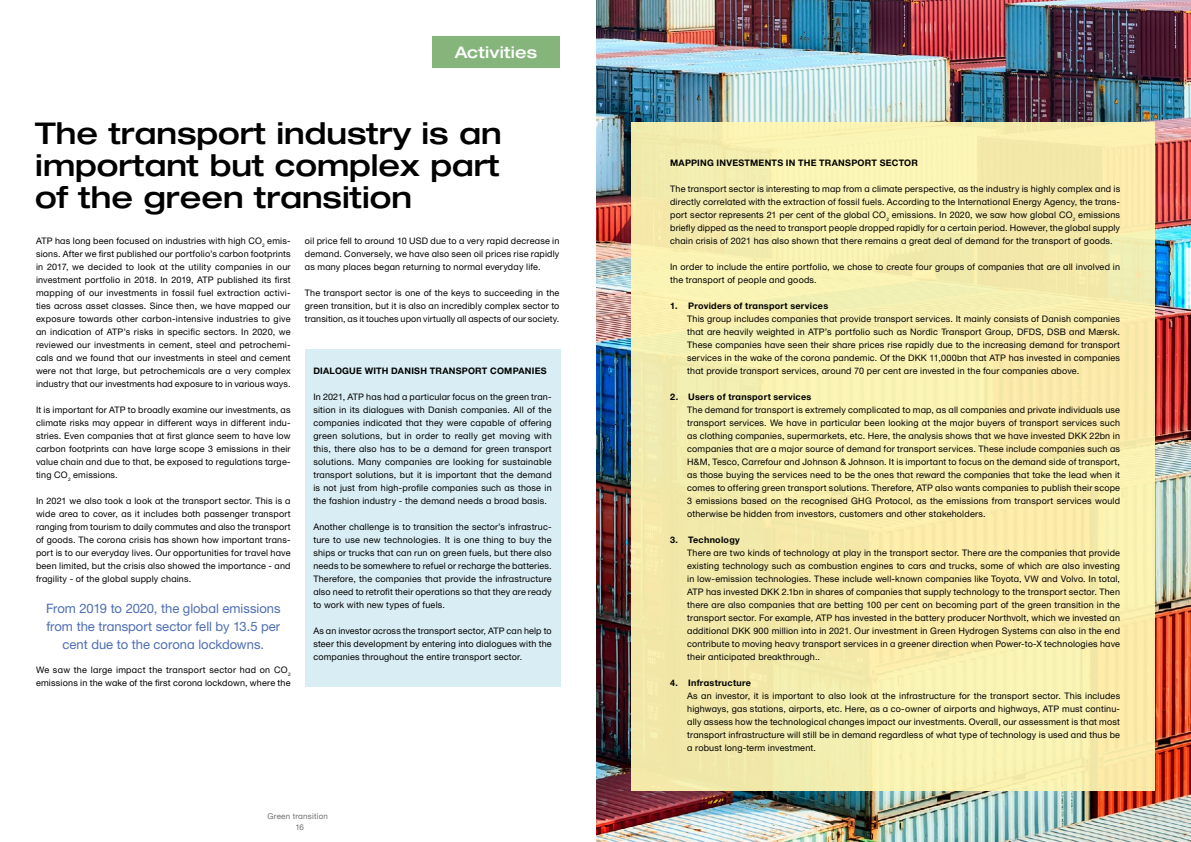
<style>
.page{position:relative;width:1191px;height:842px;background:#fff}
.page>*{position:absolute;margin:0;border:0;box-sizing:border-box;transform-origin:0 0}
.Kapiteloverskrift_H2{font:500 30px/32px "Helvetica Neue ATP Head";color:#000;text-align:justify}
.Tag{font:500 16px "Helvetica Neue ATP Head";letter-spacing:.01em;color:#fff}
.t1{font:13px/18px "Helvetica Neue ATP Body";color:#4e6db3;text-align:center}
.Brødtekst{font:9px/13px "Helvetica Neue ATP Body";letter-spacing:.02em;color:#000;text-align:justify}
.Brødtekst-2{font:700 9px "Helvetica Neue ATP Body";letter-spacing:.03em;color:#000}
.Box_overskrift{font:700 9px "Helvetica Neue ATP Body";letter-spacing:.025em;color:#000}
.t2{font:8px "Helvetica Neue ATP Body";letter-spacing:.025em;color:#706f6f}
</style>
<div class="page">
<div style="left:432px;top:36px;width:127px;height:31px;background:#85b57b"></div>
<div style="left:305px;top:349px;width:255px;height:337px;background:#d9eef4"></div>
<img style="left:596px;top:0;width:595px;height:842px">
<div style="left:631px;top:122px;width:524px;height:669px;background:#f7eead"></div>
<h2 class="Tag" style="left:455px;top:42px;width:84px">Activities</h2>
<h2 class="Kapiteloverskrift_H2" style="left:35px;top:117px;width:468px">The transport industry is an important but complex part of the green transition</h2>
<p class="Brødtekst" style="left:36px;top:234px;width:256px">ATP has long been focused on industries with high CO<sub>2</sub> emis&shy;sions. After we first published our portfolio’s carbon footprints in 2017, we decided to look at the utility companies in our investment portfolio in 2018. In 2019, ATP published its first mapping of our investments in fossil fuel extraction activi&shy;ties across asset classes. Since then, we have mapped our exposure towards other carbon-intensive industries to give an indication of ATP’s risks in specific sectors. In 2020, we reviewed our investments in cement, steel and petrochemi&shy;cals and we found that our investments in steel and cement were not that large, but petrochemicals are a very complex industry that our investments had exposure to in various ways.</p>
<p class="Brødtekst" style="left:36px;top:403px;width:256px">It is important for ATP to broadly examine our investments, as climate risks may appear in different ways in different indu&shy;stries. Even companies that at first glance seem to have low carbon footprints can have large scope 3 emissions in their value chain and due to that, be exposed to regulations targe&shy;ting CO<sub>2</sub> emissions.</p>
<p class="Brødtekst" style="left:36px;top:494px;width:256px">In 2021 we also took a look at the transport sector. This is a wide area to cover, as it includes both passenger transport ranging from tourism to daily commutes and also the transport of goods. The corona crisis has shown how important trans&shy;port is to our everyday lives. Our opportunities for travel have been limited, but the crisis also showed the importance - and fragility - of the global supply chains.</p>
<p class="t1" style="left:46px;top:599px;width:236px">From 2019 to 2020, the global emissions from the transport sector fell by 13.5 per cent due to the corona lockdowns.</p>
<p class="Brødtekst" style="left:36px;top:663px;width:256px">We saw the large impact the transport sector had on CO<sub>2 </sub>emissions in the wake of the first corona lockdown, where the</p>
<p class="Brødtekst" style="left:305px;top:234px;width:256px">oil price fell to around 10 USD due to a very rapid decrease in demand. Conversely, we have also seen oil prices rise rapidly as many places began returning to normal everyday life.</p>
<p class="Brødtekst" style="left:305px;top:286px;width:256px">The transport sector is one of the keys to succeeding in the green transition, but it is also an incredibly complex sector to transition, as it touches upon virtually all aspects of our society.</p>
<h3 class="Box_overskrift" style="left:313px;top:365px;width:235px">DIALOGUE WITH DANISH TRANSPORT COMPANIES</h3>
<p class="Brødtekst" style="left:313px;top:390px;width:240px">In 2021, ATP has had a particular focus on the green tran&shy;sition in its dialogues with Danish companies. All of the companies indicated that they were capable of offering green solutions, but in order to really get moving with this, there also has to be a demand for green transport solutions. Many companies are looking for sustainable transport solutions, but it is important that the demand is not just from high-profile companies such as those in the fashion industry - the demand needs a broad basis.</p>
<p class="Brødtekst" style="left:313px;top:520px;width:240px">Another challenge is to transition the sector’s infrastruc&shy;ture to use new technologies. It is one thing to buy the ships or trucks that can run on green fuels, but there also needs to be somewhere to refuel or recharge the batteries.<br>Therefore, the companies that provide the infrastructure also need to retrofit their operations so that they are ready to work with new types of fuels.</p>
<p class="Brødtekst" style="left:313px;top:624px;width:240px">As an investor across the transport sector, ATP can help to steer this development by entering into dialogues with the companies throughout the entire transport sector.</p>
<p class="t2" style="left:267px;top:811px;width:62px">Green transition</p>
<p class="t2" style="left:295px;top:822px;width:10px">16</p>
<h3 class="Box_overskrift" style="left:670px;top:157px;width:249px">MAPPING INVESTMENTS IN THE TRANSPORT SECTOR</h3>
<p class="Brødtekst" style="left:670px;top:182px;width:451px">The transport sector is interesting to map from a climate perspective, as the industry is highly complex and is directly correlated with the extraction of fossil fuels. According to the International Energy Agency, the trans&shy;port sector represents 21 per cent of the global CO<sub>2</sub> emissions. In 2020, we saw how global CO<sub>2</sub> emissions briefly dipped as the need to transport people dropped rapidly for a certain period. However, the global supply chain crisis of 2021 has also shown that there remains a great deal of demand for the transport of goods.</p>
<p class="Brødtekst" style="left:670px;top:260px;width:451px">In order to include the entire portfolio, we chose to create four groups of companies that are all involved in the transport of people and goods.</p>
<p class="Brødtekst-2" style="left:670px;top:300px;width:159px">1. Providers of transport services</p>
<p class="Brødtekst" style="left:687px;top:312px;width:434px">This group includes companies that provide transport services. It mainly consists of Danish companies that are heavily weighted in ATP’s portfolio such as Nordic Transport Group, DFDS, DSB and Mærsk.<br>These companies have seen their share prices rise rapidly due to the increasing demand for transport services in the wake of the corona pandemic. Of the DKK 11,000bn that ATP has invested in companies that provide transport services, around 70 per cent are invested in the four companies above.</p>
<p class="Brødtekst-2" style="left:670px;top:391px;width:143px">2. Users of transport services</p>
<p class="Brødtekst" style="left:687px;top:403px;width:434px">The demand for transport is extremely complicated to map, as all companies and private individuals use transport services. We have in particular been looking at the major buyers of transport services such as clothing companies, supermarkets, etc. Here, the analysis shows that we have invested DKK 22bn in companies that are a major source of demand for transport services. These include companies such as H&amp;M, Tesco, Carrefour and Johnson &amp; Johnson. It is important to focus on the demand side of transport, as those buying the services need to be the ones that reward the companies that take the lead when it comes to offering green transport solutions. Therefore, ATP also wants companies to publish their scope 3 emissions based on the recognised GHG Protocol, as the emissions from transport services would otherwise be hidden from investors, customers and other stakeholders.</p>
<p class="Brødtekst-2" style="left:670px;top:534px;width:71px">3. Technology</p>
<p class="Brødtekst" style="left:687px;top:546px;width:434px">There are two kinds of technology at play in the transport sector. There are the companies that provide existing technology such as combustion engines to cars and trucks, some of which are also investing in low-emission technologies. These include well-known companies like Toyota, VW and Volvo. In total, ATP has invested DKK 2.1bn in shares of companies that supply technology to the transport sector. Then there are also companies that are betting 100 per cent on becoming part of the green transition in the transport sector. For example, ATP has invested in the battery producer Northvolt, which we invested an additional DKK 900 million into in 2021. Our investment in Green Hydrogen Systems can also in the end contribute to moving heavy transport services in a greener direction when Power-to-X technologies have their anticipated breakthrough..</p>
<p class="Brødtekst-2" style="left:670px;top:677px;width:82px">4. Infrastructure</p>
<p class="Brødtekst" style="left:687px;top:689px;width:434px">As an investor, it is important to also look at the infrastructure for the transport sector. This includes highways, gas stations, airports, etc. Here, as a co-owner of airports and highways, ATP must continu&shy;ally assess how the technological changes impact our investments. Overall, our assessment is that most transport infrastructure will still be in demand regardless of what type of technology is used and thus be a robust long-term investment.</p>
</div>
